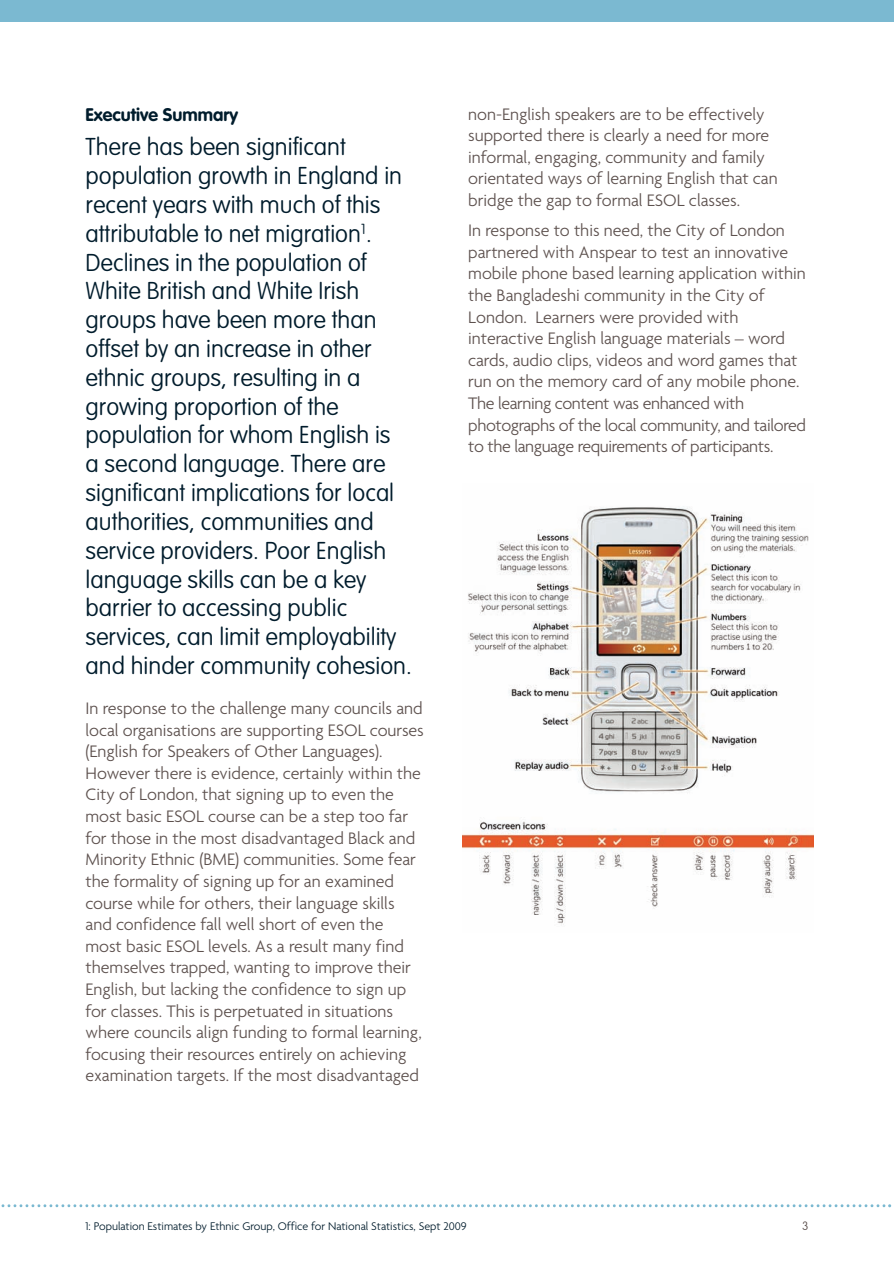
<style>
.page{position:relative;width:894px;height:1264px;background:#fff}
.page>*{position:absolute;margin:0;border:0;box-sizing:border-box;transform-origin:0 0}
.t1{font:100 24px/28.8px "VAG Rounded";color:#001c2c}
.t2{font:300 18px/21.6px "Agenda";color:#5d514e}
.t3{font:700 18px "VAG Rounded";color:#001c2c}
.t4{font:300 12px "Agenda";color:#001c2c}
.t5{font:100 12px "VAG Rounded";color:#5d514e}
</style>
<div class="page">
<div style="left:0;top:0;width:894px;height:22px;background:#7bb9d1"></div>
<svg style="left:1px;top:1204px;width:890px;height:3px"></svg>
<img style="left:462px;top:507px;width:351px;height:418px">
<p class="t3" style="left:86px;top:107px;width:154px">Executive Summary</p>
<p class="t1" style="left:86px;top:134px;width:328px">There has been significant population growth in England in recent years with much of this attributable to net migration<sup>1</sup>.<br>Declines in the population of<br>White British and White Irish groups have been more than offset by an increase in other ethnic groups, resulting in a growing proportion of the population for whom English is<br>a second language. There are significant implications for local authorities, communities and service providers. Poor English language skills can be a key barrier to accessing public services, can limit employability and hinder community cohesion.</p>
<p class="t2" style="left:86px;top:697px;width:340px">In response to the challenge many councils and local organisations are supporting ESOL courses (English for Speakers of Other Languages).<br>However there is evidence, certainly within the City of London, that signing up to even the most basic ESOL course can be a step too far for those in the most disadvantaged Black and Minority Ethnic (BME) communities. Some fear the formality of signing up for an examined course while for others, their language skills and confidence fall well short of even the most basic ESOL levels. As a result many find themselves trapped, wanting to improve their English, but lacking the confidence to sign up for classes. This is perpetuated in situations where councils align funding to formal learning, focusing their resources entirely on achieving examination targets. If the most disadvantaged</p>
<p class="t2" style="left:468px;top:103px;width:311px">non-English speakers are to be effectively supported there is clearly a need for more informal, engaging, community and family orientated ways of learning English that can bridge the gap to formal ESOL classes.</p>
<p class="t2" style="left:468px;top:219px;width:339px">In response to this need, the City of London partnered with Anspear to test an innovative mobile phone based learning application within the Bangladeshi community in the City of London. Learners were provided with interactive English language materials – word cards, audio clips, videos and word games that run on the memory card of any mobile phone.<br>The learning content was enhanced with photographs of the local community, and tailored to the language requirements of participants.</p>
<p class="t4" style="left:86px;top:1218px;width:383px">1: Population Estimates by Ethnic Group, Office for National Statistics, Sept 2009</p>
<p class="t5" style="left:802px;top:1221px;width:8px">3</p>
</div>
